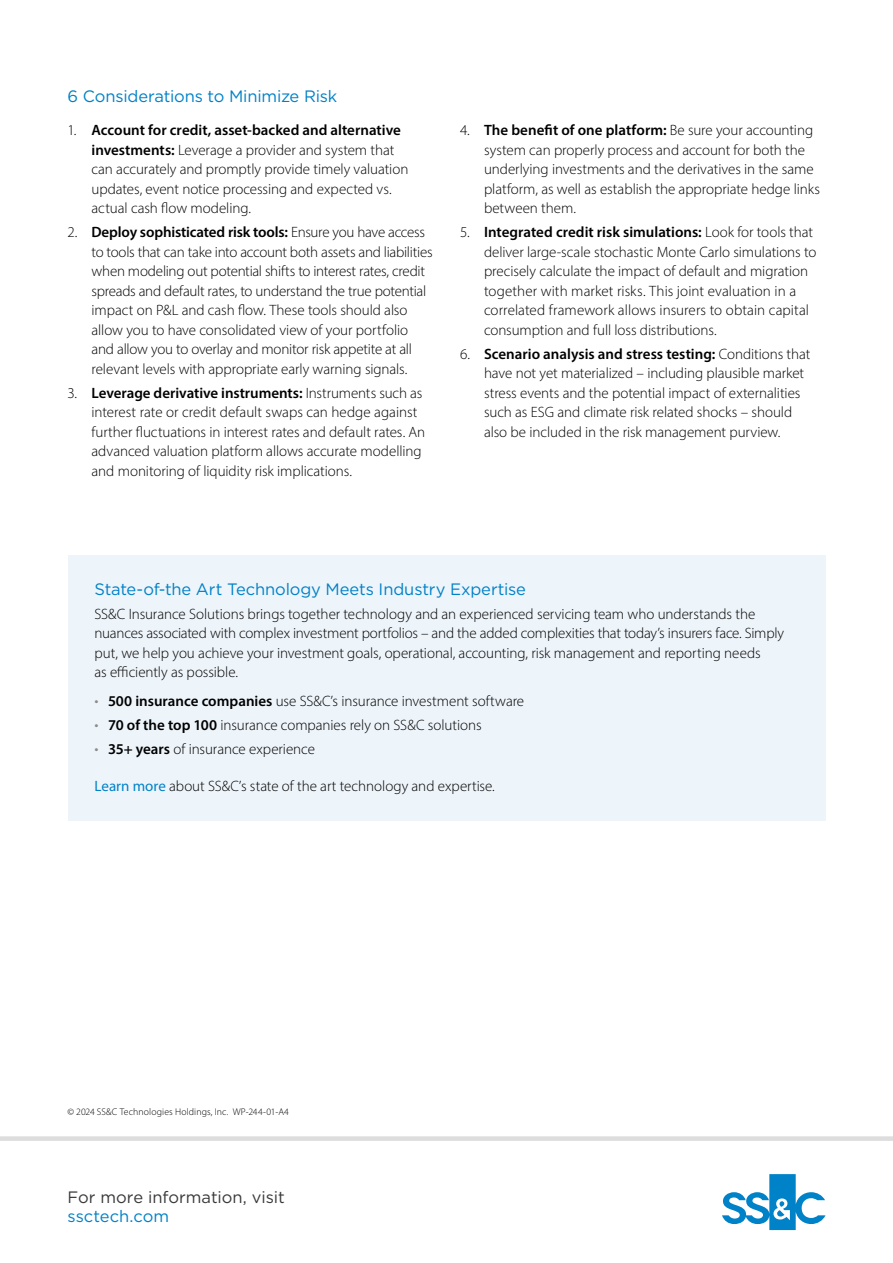
<style>
.page{position:relative;width:893px;height:1263px;background:#fff}
.page>*{position:absolute;margin:0;border:0;box-sizing:border-box;transform-origin:0 0}
._3_-_Subhead{font:16.5px "Gotham";letter-spacing:-.01em;color:#0081c7}
.t1{font:16.5px "Gotham";letter-spacing:-.005em;color:#393939}
._5_-_Body_copy{font:300 15px/19.5px "Myriad Pro";letter-spacing:-.005em;color:#000}
.t2{font:300 9.75px "Myriad Pro";letter-spacing:.015em;color:#000}
.s1{font-weight:600}
.s2{font-size:16.5px;color:#8a8a8a}
.s3{font-weight:400;color:#0081c7}
</style>
<div class="page">
<div style="left:0;top:1136px;width:893px;height:5px;background:#ddd"></div>
<div style="left:68px;top:556px;width:757px;height:265px;background:#edf4fa"></div>
<svg style="left:722px;top:1174px;width:103px;height:56px"></svg>
<p class="_3_-_Subhead" style="left:68px;top:87px;width:271px">6 Considerations to Minimize Risk</p>
<p class="_5_-_Body_copy" style="left:92px;top:120px;width:318px;text-indent:-24px">1. <span class="s1">Account for credit, asset-backed and alternative investments:</span> Leverage a provider and system that can accurately and promptly provide timely valuation updates, event notice processing and expected vs. actual cash flow modeling.</p>
<p class="_5_-_Body_copy" style="left:92px;top:222px;width:343px;text-indent:-24px">2. <span class="s1">Deploy sophisticated risk tools:</span> Ensure you have access to tools that can take into account both assets and liabilities when modeling out potential shifts to interest rates, credit spreads and default rates, to understand the true potential impact on P&amp;L and cash flow. These tools should also allow you to have consolidated view of your portfolio and allow you to overlay and monitor risk appetite at all relevant levels with appropriate early warning signals.</p>
<p class="_5_-_Body_copy" style="left:92px;top:383px;width:335px;text-indent:-24px">3. <span class="s1">Leverage derivative instruments:</span> Instruments such as interest rate or credit default swaps can hedge against further fluctuations in interest rates and default rates. An advanced valuation platform allows accurate modelling and monitoring of liquidity risk implications.</p>
<p class="_5_-_Body_copy" style="left:484px;top:120px;width:338px;text-indent:-24px">4. <span class="s1">The benefit of one platform:</span> Be sure your accounting system can properly process and account for both the underlying investments and the derivatives in the same platform, as well as establish the appropriate hedge links between them.</p>
<p class="_5_-_Body_copy" style="left:484px;top:222px;width:334px;text-indent:-24px">5. <span class="s1">Integrated credit risk simulations:</span> Look for tools that deliver large-scale stochastic Monte Carlo simulations to precisely calculate the impact of default and migration together with market risks. This joint evaluation in a correlated framework allows insurers to obtain capital consumption and full loss distributions.</p>
<p class="_5_-_Body_copy" style="left:484px;top:344px;width:328px;text-indent:-24px">6. <span class="s1">Scenario analysis and stress testing:</span> Conditions that have not yet materialized – including plausible market stress events and the potential impact of externalities such as ESG and climate risk related shocks – should also be included in the risk management purview.</p>
<p class="_3_-_Subhead" style="left:94px;top:580px;width:433px">State-of-the Art Technology Meets Industry Expertise</p>
<p class="_5_-_Body_copy" style="left:94px;top:604px;width:691px">SS&amp;C Insurance Solutions brings together technology and an experienced servicing team who understands the nuances associated with complex investment portfolios – and the added complexities that today’s insurers face. Simply put, we help you achieve your investment goals, operational, accounting, risk management and reporting needs<br>as efficiently as possible.</p>
<p class="_5_-_Body_copy" style="left:94px;top:691px;width:431px"><span class="s2">•</span> <span class="s1">500 insurance companies</span> use SS&amp;C’s insurance investment software</p>
<p class="_5_-_Body_copy" style="left:94px;top:715px;width:389px"><span class="s2">•</span> <span class="s1">70 of the top 100</span> insurance companies rely on SS&amp;C solutions</p>
<p class="_5_-_Body_copy" style="left:94px;top:739px;width:222px"><span class="s2">•</span> <span class="s1">35+ years</span> of insurance experience</p>
<p class="_5_-_Body_copy" style="left:94px;top:776px;width:402px"><span class="s3">Learn more</span> about SS&amp;C’s state of the art technology and expertise.</p>
<p class="t2" style="left:68px;top:1106px;width:221px">© 2024 SS&amp;C Technologies Holdings, Inc. WP-244-01-A4</p>
<p class="t1" style="left:68px;top:1188px;width:219px">For more information, visit</p>
<p class="_3_-_Subhead" style="left:68px;top:1207px;width:103px">ssctech.com</p>
</div>
